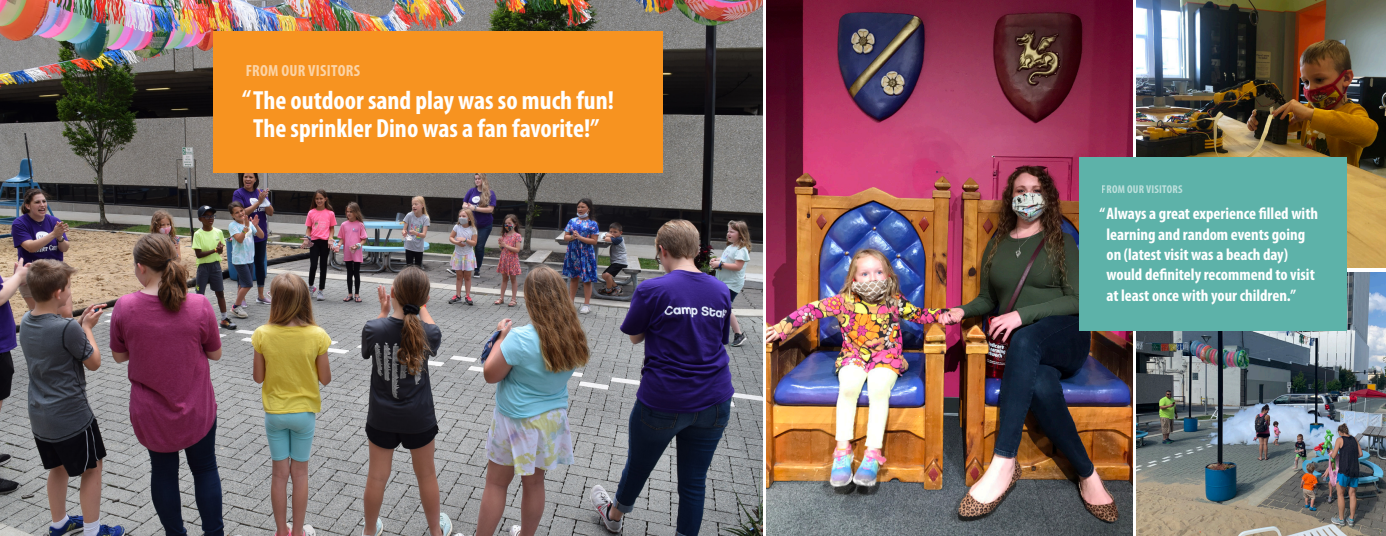
<style>
.page{position:relative;width:1386px;height:536px;background:#fff}
.page>*{position:absolute;margin:0;border:0;box-sizing:border-box;transform-origin:0 0}
.t1{font:700 condensed 26.25px/28.9px "Myriad Pro";color:#fff;text-align:center}
.t2{font:700 condensed 16.62px/20.3px "Myriad Pro";color:#fff}
.t3{font:700 condensed 16.19px "Myriad Pro";letter-spacing:.02em;color:#fff}
.t4{font:700 condensed 11.38px "Myriad Pro";letter-spacing:.02em;color:#fff}
</style>
<div class="page">
<img style="left:767px;top:0;width:366px;height:536px">
<img style="left:1136px;top:0;width:250px;height:268px">
<img style="left:1136px;top:272px;width:250px;height:264px">
<img style="left:0;top:0;width:763px;height:536px">
<div style="left:213px;top:32px;width:450px;height:141px;background:#f79320"></div>
<div style="left:1079px;top:158px;width:268px;height:173px;background:#5db2a9"></div>
<p class="t3" style="left:245px;top:60px;width:116px">FROM OUR VISITORS</p>
<p class="t1" style="left:242px;top:85px;width:373px">“The outdoor sand play was so much fun!<br>The sprinkler Dino was a fan favorite!”</p>
<p class="t4" style="left:1102px;top:182px;width:82px">FROM OUR VISITORS</p>
<p class="t2" style="left:1107px;top:203px;width:213px;text-indent:-7px">“Always a great experience filled with learning and random events going on (latest visit was a beach day) would definitely recommend to visit at least once with your children.”</p>
</div>
